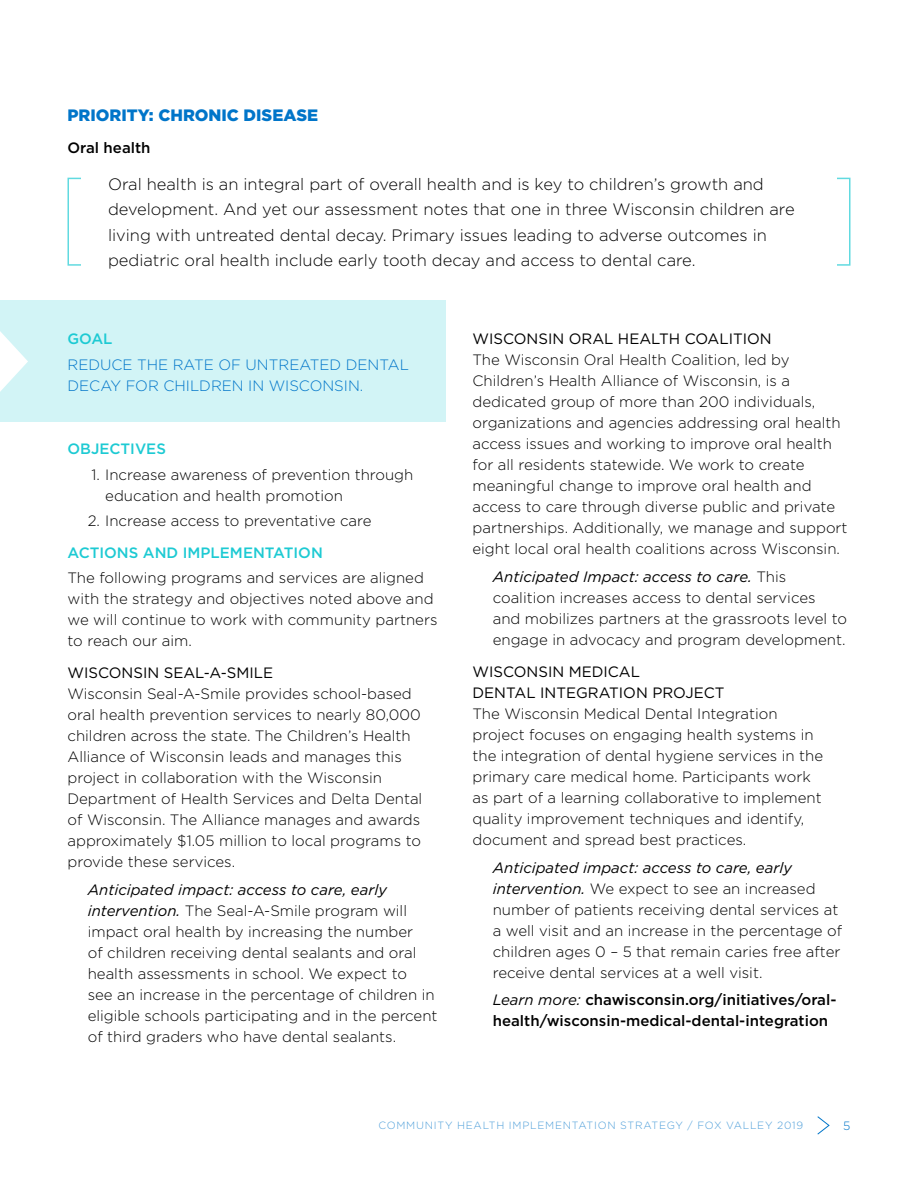
<style>
.page{position:relative;width:918px;height:1188px;background:#fff}
.page>*{position:absolute;margin:0;border:0;box-sizing:border-box;transform-origin:0 0}
.t1{font:300 16.5px/25.5px "Gotham";color:#000}
.t2{font:900 16.5px "Gotham";color:#0075c9}
.t3{font:300 15px/21px "Gotham";color:#000}
.t4{font:500 15px/21px "Gotham";color:#000}
.t5{font:15px/21px "Gotham";color:#000}
.t6{font:300 15px/21px "Gotham";color:#0075c9}
.t7{font:500 15px "Gotham";color:#1dcad3}
.t8{font:300 12px "Gotham";color:#0075c9}
.t9{font:300 10.5px "Gotham";letter-spacing:.07em;color:#4d9ed9}
.s1{font-weight:400;font-style:italic}
</style>
<div class="page">
<div style="left:0;top:301px;width:446px;height:121px;background:#d2f4f6"></div>
<div style="left:68px;top:178px;width:14px;height:88px;border:2px solid #61dae0"></div>
<div style="left:836px;top:178px;width:14px;height:88px;border:2px solid #61dae0"></div>
<svg style="left:0;top:331px;width:28px;height:61px"></svg>
<svg style="left:817px;top:1116px;width:13px;height:19px"></svg>
<p class="t2" style="left:68px;top:104px;width:252px">PRIORITY: CHRONIC DISEASE</p>
<p class="t4" style="left:68px;top:137px;width:85px">Oral health</p>
<p class="t1" style="left:108px;top:171px;width:688px">Oral health is an integral part of overall health and is key to children’s growth and development. And yet our assessment notes that one in three Wisconsin children are living with untreated dental decay. Primary issues leading to adverse outcomes in pediatric oral health include early tooth decay and access to dental care.</p>
<p class="t7" style="left:68px;top:329px;width:46px">GOAL</p>
<p class="t6" style="left:68px;top:353px;width:343px">REDUCE THE RATE OF UNTREATED DENTAL<br>DECAY FOR CHILDREN IN WISCONSIN.</p>
<p class="t7" style="left:68px;top:439px;width:100px">OBJECTIVES</p>
<p class="t3" style="left:105px;top:464px;width:310px;text-indent:-14px">1. Increase awareness of prevention through education and health promotion</p>
<p class="t3" style="left:88px;top:510px;width:285px">2. Increase access to preventative care</p>
<p class="t7" style="left:68px;top:543px;width:257px">ACTIONS AND IMPLEMENTATION</p>
<p class="t3" style="left:68px;top:567px;width:372px">The following programs and services are aligned with the strategy and objectives noted above and we will continue to work with community partners to reach our aim.</p>
<p class="t5" style="left:68px;top:662px;width:207px">WISCONSIN SEAL-A-SMILE</p>
<p class="t3" style="left:68px;top:683px;width:356px">Wisconsin Seal-A-Smile provides school-based oral health prevention services to nearly 80,000 children across the state. The Children’s Health Alliance of Wisconsin leads and manages this project in collaboration with the Wisconsin Department of Health Services and Delta Dental of Wisconsin. The Alliance manages and awards approximately $1.05 million to local programs to provide these services.</p>
<p class="t3" style="left:88px;top:879px;width:351px"><span class="s1">Anticipated impact: access to care, early intervention.</span> The Seal-A-Smile program will impact oral health by increasing the number<br>of children receiving dental sealants and oral health assessments in school. We expect to<br>see an increase in the percentage of children in eligible schools participating and in the percent of third graders who have dental sealants.</p>
<p class="t5" style="left:472px;top:328px;width:301px">WISCONSIN ORAL HEALTH COALITION</p>
<p class="t3" style="left:472px;top:349px;width:377px">The Wisconsin Oral Health Coalition, led by Children’s Health Alliance of Wisconsin, is a dedicated group of more than 200 individuals, organizations and agencies addressing oral health access issues and working to improve oral health for all residents statewide. We work to create meaningful change to improve oral health and access to care through diverse public and private partnerships. Additionally, we manage and support eight local oral health coalitions across Wisconsin.</p>
<p class="t3" style="left:493px;top:566px;width:356px"><span class="s1">Anticipated Impact: access to care.</span> This coalition increases access to dental services<br>and mobilizes partners at the grassroots level to engage in advocacy and program development.</p>
<p class="t5" style="left:472px;top:661px;width:254px">WISCONSIN MEDICAL<br>DENTAL INTEGRATION PROJECT</p>
<p class="t3" style="left:472px;top:703px;width:352px">The Wisconsin Medical Dental Integration project focuses on engaging health systems in the integration of dental hygiene services in the primary care medical home. Participants work as part of a learning collaborative to implement quality improvement techniques and identify, document and spread best practices.</p>
<p class="t3" style="left:493px;top:856px;width:351px"><span class="s1">Anticipated impact: access to care, early intervention.</span> We expect to see an increased number of patients receiving dental services at a well visit and an increase in the percentage of children ages 0 – 5 that remain caries free after receive dental services at a well visit.</p>
<p class="t4" style="left:493px;top:989px;width:345px"><span class="s1">Learn more:</span> chawisconsin.org/initiatives/oral&shy;health/wisconsin-medical-dental-integration</p>
<p class="t9" style="left:378px;top:1119px;width:426px">COMMUNITY HEALTH IMPLEMENTATION STRATEGY / FOX VALLEY 2019</p>
<p class="t8" style="left:843px;top:1118px;width:9px">5</p>
</div>
